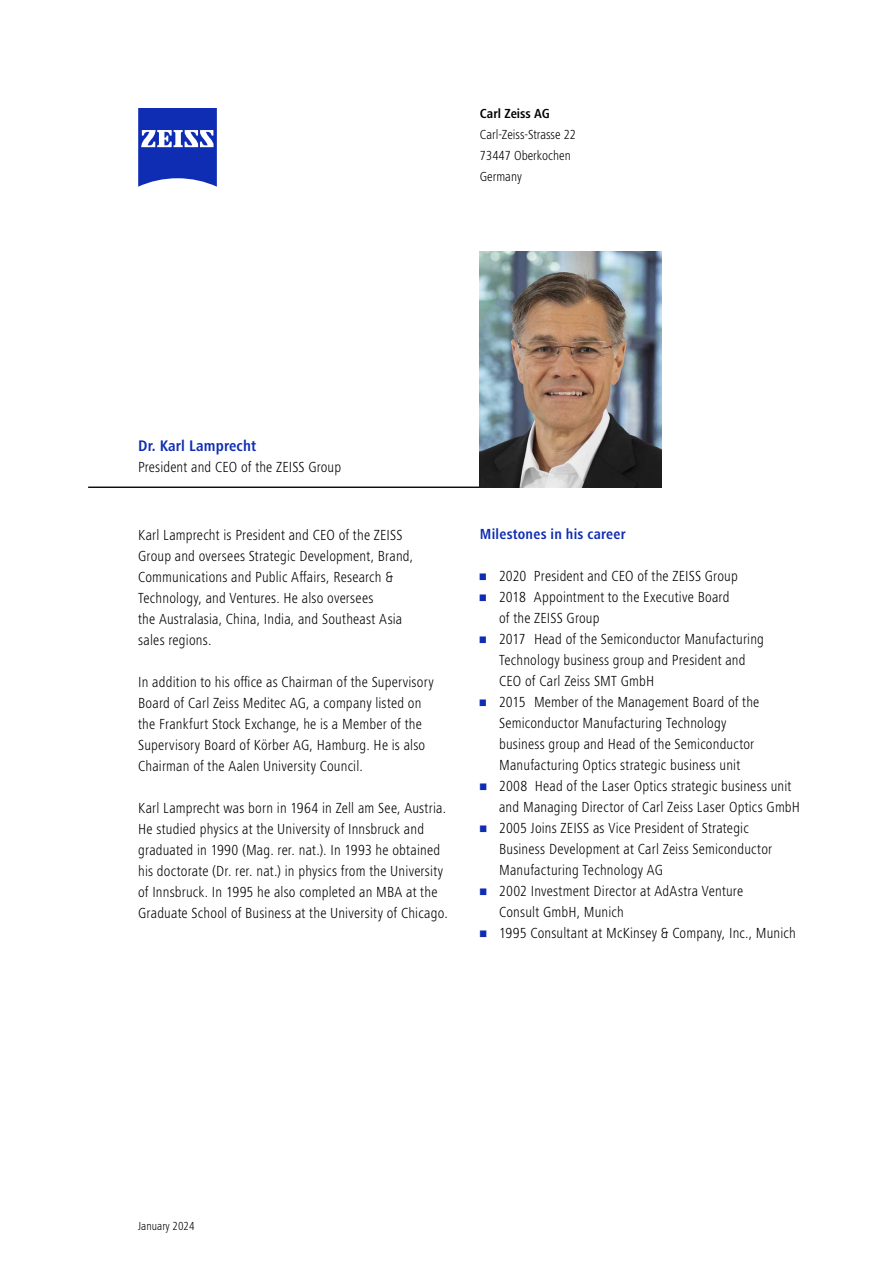
<style>
.page{position:relative;width:893px;height:1263px;background:#fff}
.page>*{position:absolute;margin:0;border:0;box-sizing:border-box;transform-origin:0 0}
.t1{font:700 condensed 15.75px "ZEISS Frutiger Next W1 G";letter-spacing:.01em;color:#0f2db3}
.t2{font:300 condensed 15px/21px "ZEISS Frutiger Next W1 G";letter-spacing:.01em;color:#000}
.t3{font:700 condensed 15px "ZEISS Frutiger Next W1 G";letter-spacing:.015em;color:#0f2db3}
.t4{font:300 condensed 13.5px/21px "ZEISS Frutiger Next W1 G";color:#000}
.t5{font:700 condensed 13.5px "ZEISS Frutiger Next W1 G";color:#000}
.t6{font:300 condensed 12px "ZEISS Frutiger Next W1 G";color:#000}
.s1{color:#0f2db3}
</style>
<div class="page">
<svg style="left:138px;top:108px;width:79px;height:79px"></svg>
<hr style="left:88px;top:487px;width:394px;height:1px;background:#000">
<img style="left:480px;top:252px;width:182px;height:235px">
<p class="t5" style="left:480px;top:104px;width:71px">Carl Zeiss AG</p>
<p class="t4" style="left:480px;top:123px;width:98px">Carl-Zeiss-Strasse 22<br>73447 Oberkochen<br>Germany</p>
<p class="t1" style="left:138px;top:435px;width:120px">Dr. Karl Lamprecht</p>
<p class="t2" style="left:138px;top:456px;width:204px">President and CEO of the ZEISS Group</p>
<p class="t2" style="left:138px;top:524px;width:277px">Karl Lamprecht is President and CEO of the ZEISS Group and oversees Strategic Development, Brand, Communications and Public Affairs, Research &amp; Technology, and Ventures. He also oversees<br>the Australasia, China, India, and Southeast Asia sales regions.</p>
<p class="t2" style="left:138px;top:671px;width:297px">In addition to his office as Chairman of the Supervisory Board of Carl Zeiss Meditec AG, a company listed on the Frankfurt Stock Exchange, he is a Member of the Supervisory Board of Körber AG, Hamburg. He is also Chairman of the Aalen University Council.</p>
<p class="t2" style="left:138px;top:797px;width:311px">Karl Lamprecht was born in 1964 in Zell am See, Austria.<br>He studied physics at the University of Innsbruck and graduated in 1990 (Mag. rer. nat.). In 1993 he obtained his doctorate (Dr. rer. nat.) in physics from the University of Innsbruck. In 1995 he also completed an MBA at the Graduate School of Business at the University of Chicago.</p>
<p class="t3" style="left:480px;top:523px;width:147px">Milestones in his career</p>
<p class="t2" style="left:480px;top:564px;width:259px"><span class="s1">•</span> 2020 President and CEO of the ZEISS Group</p>
<p class="t2" style="left:499px;top:585px;width:232px;text-indent:-19px"><span class="s1">•</span> 2018 Appointment to the Executive Board of the ZEISS Group</p>
<p class="t2" style="left:499px;top:627px;width:266px;text-indent:-19px"><span class="s1">•</span> 2017 Head of the Semiconductor Manufacturing<br>Technology business group and President and<br>CEO of Carl Zeiss SMT GmbH</p>
<p class="t2" style="left:499px;top:690px;width:262px;text-indent:-19px"><span class="s1">•</span> 2015 Member of the Management Board of the Semiconductor Manufacturing Technology business group and Head of the Semiconductor Manufacturing Optics strategic business unit</p>
<p class="t2" style="left:499px;top:774px;width:302px;text-indent:-19px"><span class="s1">•</span> 2008 Head of the Laser Optics strategic business unit and Managing Director of Carl Zeiss Laser Optics GmbH</p>
<p class="t2" style="left:499px;top:816px;width:275px;text-indent:-19px"><span class="s1">•</span> 2005 Joins ZEISS as Vice President of Strategic<br>Business Development at Carl Zeiss Semiconductor<br>Manufacturing Technology AG</p>
<p class="t2" style="left:499px;top:879px;width:245px;text-indent:-19px"><span class="s1">•</span> 2002 Investment Director at AdAstra Venture<br>Consult GmbH, Munich</p>
<p class="t2" style="left:480px;top:921px;width:317px"><span class="s1">•</span> 1995 Consultant at McKinsey &amp; Company, Inc., Munich</p>
<p class="t6" style="left:138px;top:1217px;width:58px">January 2024</p>
</div>
